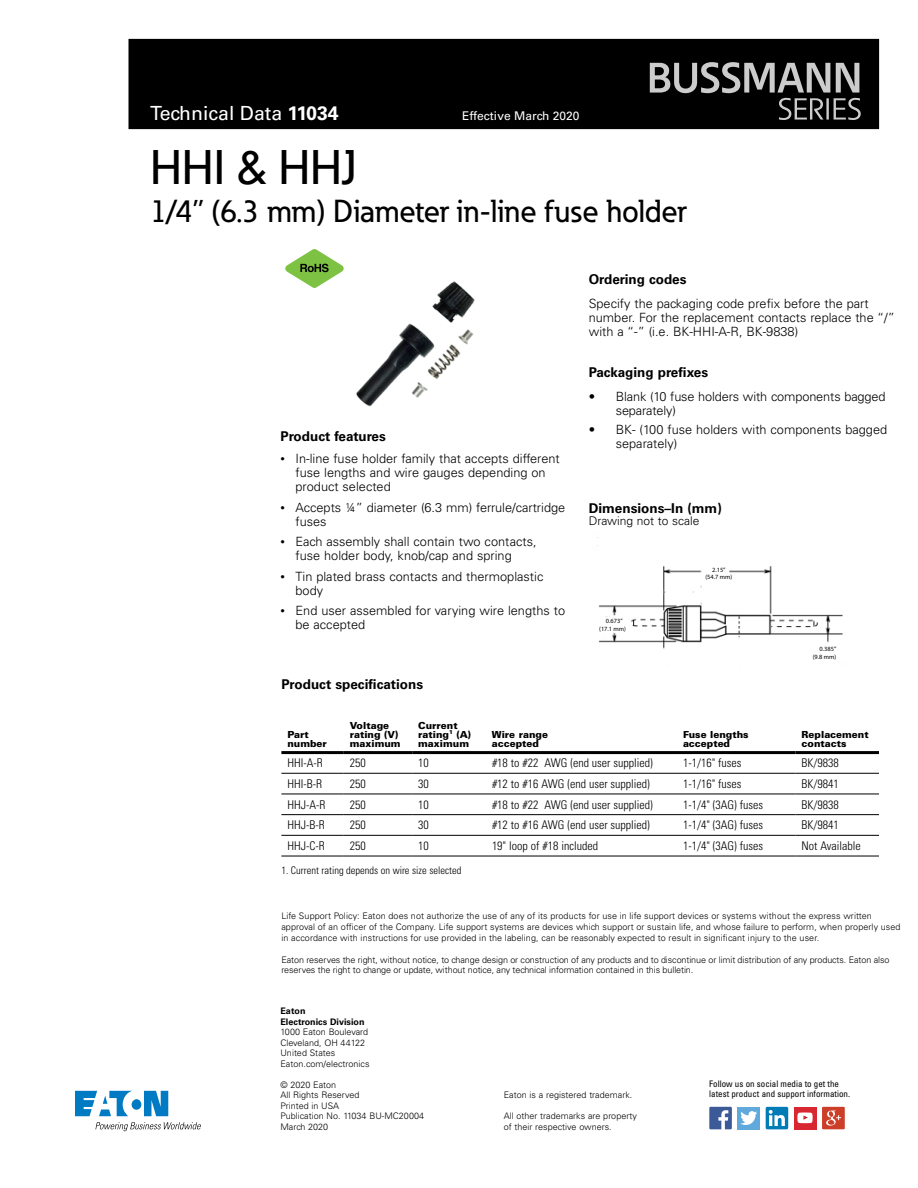
<style>
.page{position:relative;width:918px;height:1188px;background:#fff}
.page>*{position:absolute;margin:0;border:0;box-sizing:border-box;transform-origin:0 0}
.t1{font:500 48px "Eaton";color:#000}
.t2{font:500 31.5px "Eaton";color:#000}
.t3{font:19.5px "Univers LT Std";color:#fff}
.t4{font:700 13.5px "Univers LT Std";color:#000}
.t5{font:300 12.75px/14.2px "Univers LT Std";color:#000}
.t6{font:300 condensed 12px "Univers LT Std";color:#000}
.t7{font:12px "Univers LT Std";color:#fff}
.t8{font:300 12px "Univers LT Std";color:#000}
.t9{font:300 condensed 10.5px "Univers LT Std";color:#000}
.t10{font:900 9.75px/9px "Univers LT Std";color:#000}
.t11{font:300 9px/10.5px "Univers LT Std";color:#000}
.t12{font:condensed 9px/10.5px "Univers LT Std";color:#000}
.t13{font:700 9px/10.5px "Univers LT Std";color:#000}
.t14{font:6.3px/7.6px "Myriad Pro";color:#000;text-align:center}
.s1{font-weight:700}
.s2{font-family:"Univers";font-size:9px}
</style>
<div class="page">
<div style="left:129px;top:39px;width:750px;height:90px;background:#000"></div>
<svg style="left:75px;top:1091px;width:93px;height:25px"></svg>
<svg style="left:95px;top:1122px;width:106px;height:9px"></svg>
<div style="left:794px;top:1107px;width:22px;height:22px;background:#d92732"></div>
<div style="left:738px;top:1107px;width:22px;height:22px;background:#60a9dd"></div>
<svg style="left:709px;top:1107px;width:23px;height:22px"></svg>
<svg style="left:740px;top:1111px;width:17px;height:14px"></svg>
<div style="left:766px;top:1107px;width:22px;height:22px;background:#007bb6;border-radius:2px"></div>
<svg style="left:769px;top:1110px;width:16px;height:16px"></svg>
<svg style="left:822px;top:1107px;width:23px;height:22px"></svg>
<svg style="left:822px;top:1107px;width:22px;height:22px"></svg>
<img style="left:826px;top:1111px;width:10px;height:15px">
<svg style="left:797px;top:1113px;width:16px;height:10px"></svg>
<svg style="left:650px;top:62px;width:211px;height:58px"></svg>
<img style="left:597px;top:537px;width:246px;height:112px">
<hr style="left:281px;top:773px;width:63px;height:1px;background:#000">
<hr style="left:344px;top:773px;width:68px;height:1px;background:#000">
<hr style="left:412px;top:773px;width:74px;height:1px;background:#000">
<hr style="left:486px;top:773px;width:191px;height:1px;background:#000">
<hr style="left:677px;top:773px;width:119px;height:1px;background:#000">
<hr style="left:796px;top:773px;width:83px;height:1px;background:#000">
<hr style="left:281px;top:794px;width:63px;height:1px;background:#000">
<hr style="left:344px;top:794px;width:68px;height:1px;background:#000">
<hr style="left:412px;top:794px;width:74px;height:1px;background:#000">
<hr style="left:486px;top:794px;width:191px;height:1px;background:#000">
<hr style="left:677px;top:794px;width:119px;height:1px;background:#000">
<hr style="left:796px;top:794px;width:83px;height:1px;background:#000">
<hr style="left:281px;top:814px;width:63px;height:1px;background:#000">
<hr style="left:344px;top:814px;width:68px;height:1px;background:#000">
<hr style="left:412px;top:814px;width:74px;height:1px;background:#000">
<hr style="left:486px;top:814px;width:191px;height:1px;background:#000">
<hr style="left:677px;top:814px;width:119px;height:1px;background:#000">
<hr style="left:796px;top:814px;width:83px;height:1px;background:#000">
<hr style="left:281px;top:835px;width:63px;height:1px;background:#000">
<hr style="left:344px;top:835px;width:68px;height:1px;background:#000">
<hr style="left:412px;top:835px;width:74px;height:1px;background:#000">
<hr style="left:486px;top:835px;width:191px;height:1px;background:#000">
<hr style="left:677px;top:835px;width:119px;height:1px;background:#000">
<hr style="left:796px;top:835px;width:83px;height:1px;background:#000">
<hr style="left:281px;top:856px;width:63px;height:1px;background:#000">
<hr style="left:344px;top:856px;width:68px;height:1px;background:#000">
<hr style="left:412px;top:856px;width:74px;height:1px;background:#000">
<hr style="left:486px;top:856px;width:191px;height:1px;background:#000">
<hr style="left:677px;top:856px;width:119px;height:1px;background:#000">
<hr style="left:796px;top:856px;width:83px;height:1px;background:#000">
<hr style="left:281px;top:751px;width:63px;height:3px;background:#000">
<hr style="left:344px;top:751px;width:68px;height:3px;background:#000">
<hr style="left:412px;top:751px;width:74px;height:3px;background:#000">
<hr style="left:486px;top:751px;width:191px;height:3px;background:#000">
<hr style="left:677px;top:751px;width:119px;height:3px;background:#000">
<hr style="left:796px;top:751px;width:83px;height:3px;background:#000">
<img style="left:356px;top:281px;width:119px;height:126px">
<svg style="left:285px;top:249px;width:59px;height:39px"></svg>
<h3 class="t3" style="left:150px;top:102px;width:190px">Technical Data <span class="s1">11034</span></h3>
<h3 class="t7" style="left:462px;top:109px;width:119px">Effective March 2020</h3>
<h1 class="t1" style="left:150px;top:138px;width:209px">HHI &amp; HHJ</h1>
<h2 class="t2" style="left:150px;top:191px;width:538px">1/4” (6.3 mm) Diameter in-line fuse holder</h2>
<h3 class="t4" style="left:280px;top:429px;width:107px">Product features</h3>
<h3 class="t5" style="left:296px;top:451px;width:266px;text-indent:-15px"><span class="s2">•</span> In-line fuse holder family that accepts different fuse lengths and wire gauges depending on product selected</h3>
<h3 class="t5" style="left:296px;top:500px;width:271px;text-indent:-15px"><span class="s2">•</span> Accepts ¼” diameter (6.3 mm) ferrule/cartridge fuses</h3>
<h3 class="t5" style="left:296px;top:535px;width:243px;text-indent:-15px"><span class="s2">•</span> Each assembly shall contain two contacts, fuse holder body, knob/cap and spring</h3>
<h3 class="t5" style="left:296px;top:569px;width:249px;text-indent:-15px"><span class="s2">•</span> Tin plated brass contacts and thermoplastic body</h3>
<h3 class="t5" style="left:296px;top:604px;width:271px;text-indent:-15px"><span class="s2">•</span> End user assembled for varying wire lengths to be accepted</h3>
<h3 class="t4" style="left:589px;top:272px;width:99px">Ordering codes</h3>
<h3 class="t5" style="left:589px;top:296px;width:308px">Specify the packaging code prefix before the part number. For the replacement contacts replace the “/” with a “-” (i.e. BK-HHI-A-R, BK-9838)</h3>
<h3 class="t4" style="left:589px;top:365px;width:121px">Packaging prefixes</h3>
<h3 class="t5" style="left:616px;top:389px;width:271px;text-indent:-27px">• Blank (10 fuse holders with components bagged separately)</h3>
<h3 class="t5" style="left:616px;top:422px;width:273px;text-indent:-27px">• BK- (100 fuse holders with components bagged separately)</h3>
<h3 class="t4" style="left:589px;top:500px;width:135px">Dimensions–In (mm)</h3>
<h3 class="t8" style="left:589px;top:513px;width:112px">Drawing not to scale</h3>
<p class="t14" style="left:599px;top:617px;width:28px">0.673” (17.1 mm)</p>
<p class="t14" style="left:705px;top:566px;width:28px">2.15” (54.7 mm)</p>
<p class="t14" style="left:813px;top:645px;width:25px;text-align:right">0.385” (9.8 mm)</p>
<h3 class="t4" style="left:281px;top:677px;width:143px">Product specifications</h3>
<p class="t10" style="left:287px;top:729px;width:41px">Part number</p>
<p class="t10" style="left:350px;top:720px;width:52px">Voltage rating (V) maximum</p>
<p class="t10" style="left:418px;top:720px;width:54px">Current rating<sup>1</sup> (A) maximum</p>
<p class="t10" style="left:492px;top:729px;width:58px">Wire range accepted</p>
<p class="t10" style="left:683px;top:729px;width:67px">Fuse lengths accepted</p>
<p class="t10" style="left:802px;top:729px;width:69px">Replacement contacts</p>
<h3 class="t6" style="left:287px;top:756px;width:37px">HHI-A-R</h3>
<h3 class="t6" style="left:350px;top:756px;width:17px">250</h3>
<h3 class="t6" style="left:418px;top:756px;width:12px">10</h3>
<h3 class="t6" style="left:492px;top:756px;width:162px">#18 to #22 AWG (end user supplied)</h3>
<h3 class="t6" style="left:683px;top:756px;width:60px">1-1/16" fuses</h3>
<h3 class="t6" style="left:802px;top:756px;width:39px">BK/9838</h3>
<h3 class="t6" style="left:287px;top:777px;width:36px">HHI-B-R</h3>
<h3 class="t6" style="left:350px;top:777px;width:17px">250</h3>
<h3 class="t6" style="left:418px;top:777px;width:12px">30</h3>
<h3 class="t6" style="left:492px;top:777px;width:159px">#12 to #16 AWG (end user supplied)</h3>
<h3 class="t6" style="left:683px;top:777px;width:60px">1-1/16" fuses</h3>
<h3 class="t6" style="left:802px;top:777px;width:39px">BK/9841</h3>
<h3 class="t6" style="left:287px;top:797px;width:40px">HHJ-A-R</h3>
<h3 class="t6" style="left:350px;top:797px;width:17px">250</h3>
<h3 class="t6" style="left:418px;top:797px;width:12px">10</h3>
<h3 class="t6" style="left:492px;top:797px;width:162px">#18 to #22 AWG (end user supplied)</h3>
<h3 class="t6" style="left:683px;top:797px;width:82px">1-1/4" (3AG) fuses</h3>
<h3 class="t6" style="left:802px;top:797px;width:39px">BK/9838</h3>
<h3 class="t6" style="left:287px;top:818px;width:39px">HHJ-B-R</h3>
<h3 class="t6" style="left:350px;top:818px;width:17px">250</h3>
<h3 class="t6" style="left:418px;top:818px;width:12px">30</h3>
<h3 class="t6" style="left:492px;top:818px;width:159px">#12 to #16 AWG (end user supplied)</h3>
<h3 class="t6" style="left:683px;top:818px;width:82px">1-1/4" (3AG) fuses</h3>
<h3 class="t6" style="left:802px;top:818px;width:39px">BK/9841</h3>
<h3 class="t6" style="left:287px;top:839px;width:39px">HHJ-C-R</h3>
<h3 class="t6" style="left:350px;top:839px;width:17px">250</h3>
<h3 class="t6" style="left:418px;top:839px;width:12px">10</h3>
<h3 class="t6" style="left:492px;top:839px;width:108px">19" loop of #18 included</h3>
<h3 class="t6" style="left:683px;top:839px;width:82px">1-1/4" (3AG) fuses</h3>
<h3 class="t6" style="left:802px;top:839px;width:61px">Not Available</h3>
<p class="t9" style="left:281px;top:864px;width:182px">1. Current rating depends on wire size selected</p>
<p class="t11" style="left:281px;top:911px;width:621px">Life Support Policy: Eaton does not authorize the use of any of its products for use in life support devices or systems without the express written approval of an officer of the Company. Life support systems are devices which support or sustain life, and whose failure to perform, when properly used in accordance with instructions for use provided in the labeling, can be reasonably expected to result in significant injury to the user.</p>
<p class="t11" style="left:281px;top:954px;width:610px">Eaton reserves the right, without notice, to change design or construction of any products and to discontinue or limit distribution of any products. Eaton also reserves the right to change or update, without notice, any technical information contained in this bulletin.</p>
<p class="t13" style="left:280px;top:1006px;width:86px">Eaton<br>Electronics Division</p>
<p class="t11" style="left:280px;top:1027px;width:91px">1000 Eaton Boulevard<br>Cleveland, OH 44122<br>United States<br>Eaton.com/electronics</p>
<p class="t11" style="left:280px;top:1079px;width:145px">© 2020 Eaton<br>All Rights Reserved<br>Printed in USA<br>Publication No. 11034 BU-MC20004<br>March 2020</p>
<p class="t11" style="left:504px;top:1090px;width:130px">Eaton is a registered trademark.</p>
<p class="t11" style="left:504px;top:1111px;width:135px">All other trademarks are property of their respective owners.</p>
<p class="t12" style="left:709px;top:1078px;width:142px">Follow us on social media to get the latest product and support information.</p>
</div>
